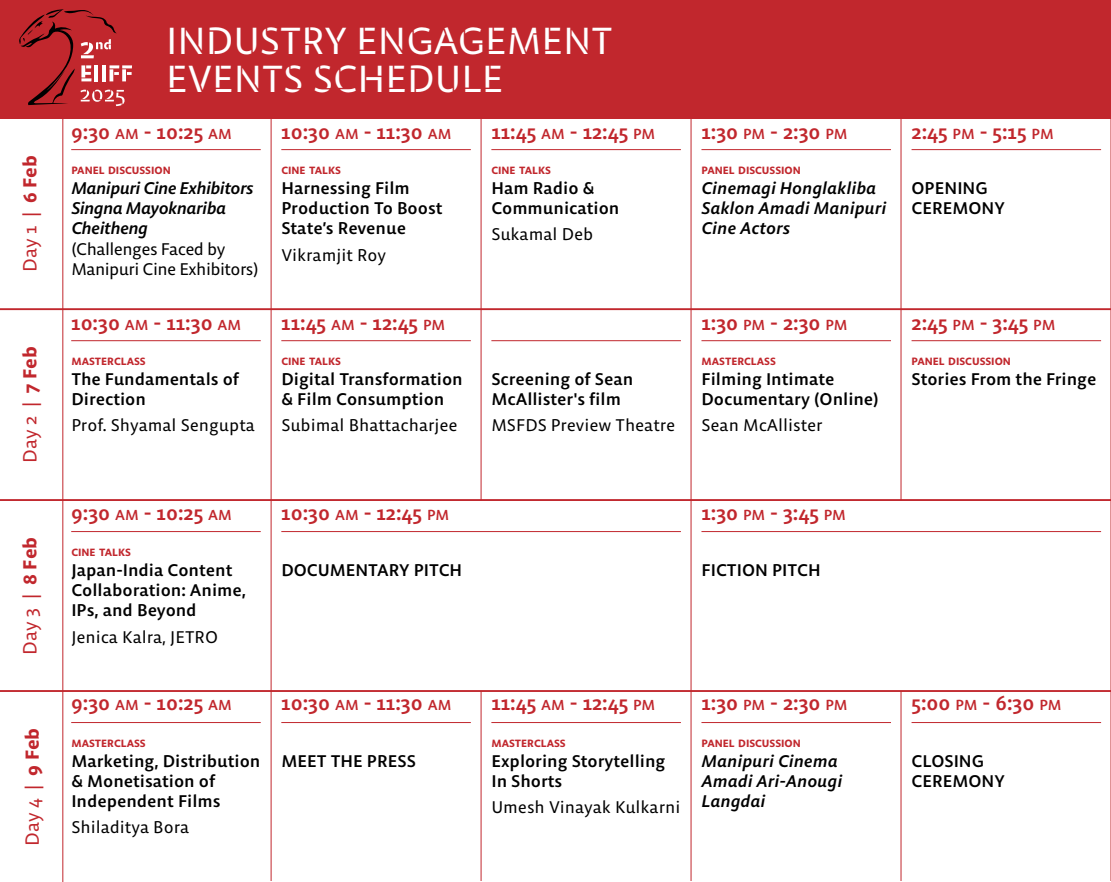
<style>
.page{position:relative;width:1111px;height:882px;background:#fff}
.page>*{position:absolute;margin:0;border:0;box-sizing:border-box;transform-origin:0 0}
.t1{font:37.45px/37.4px "Bespoke Stencil";color:#fff}
.t2{font:500 20.47px "Bespoke Sans";color:#c1272d}
.t3{font:18.72px "Bespoke Sans";color:#c1272d}
.t4{font:500 16.8px/20.1px "Bespoke Sans";color:#000}
.t5{font:16.8px "Bespoke Sans";color:#000}
.t6{font:italic 500 16.8px/20.1px "Bespoke Sans";letter-spacing:-.005em;color:#000}
.t7{font:italic 500 16.8px/20.1px "Bespoke Sans";letter-spacing:-.03em;color:#000}
.t8{font:16.8px/20.1px "Bespoke Sans";letter-spacing:-.03em;color:#000}
.t9{font:700 10.5px "Bespoke Sans";color:#c1272d}
.s1{font-weight:700}
.s2{font-size:14.35px}
</style>
<div class="page">
<div style="left:0;top:0;width:1110px;height:118px;background:#c1272d"></div>
<svg style="left:19px;top:9px;width:113px;height:97px"></svg>
<hr style="left:0;top:308px;width:1110px;height:2px;background:#c1272d">
<hr style="left:0;top:499px;width:1110px;height:2px;background:#c1272d">
<hr style="left:0;top:690px;width:1110px;height:2px;background:#c1272d">
<hr style="left:62px;top:118px;width:1px;height:764px;background:#c1272d">
<hr style="left:1110px;top:117px;width:1px;height:764px;background:#c1272d">
<hr style="left:0;top:118px;width:1110px;height:1px;background:#c1272d">
<hr style="left:71px;top:149px;width:190px;height:1px;background:#c1272d">
<hr style="left:491px;top:149px;width:189px;height:1px;background:#c1272d">
<hr style="left:701px;top:149px;width:189px;height:1px;background:#c1272d">
<hr style="left:911px;top:149px;width:189px;height:1px;background:#c1272d">
<hr style="left:71px;top:340px;width:190px;height:1px;background:#c1272d">
<hr style="left:491px;top:340px;width:189px;height:1px;background:#c1272d">
<hr style="left:701px;top:340px;width:189px;height:1px;background:#c1272d">
<hr style="left:911px;top:340px;width:189px;height:1px;background:#c1272d">
<hr style="left:71px;top:531px;width:190px;height:1px;background:#c1272d">
<hr style="left:701px;top:531px;width:399px;height:1px;background:#c1272d">
<hr style="left:71px;top:722px;width:190px;height:1px;background:#c1272d">
<hr style="left:281px;top:149px;width:189px;height:1px;background:#c1272d">
<hr style="left:281px;top:340px;width:189px;height:1px;background:#c1272d">
<hr style="left:281px;top:531px;width:399px;height:1px;background:#c1272d">
<hr style="left:281px;top:722px;width:189px;height:1px;background:#c1272d">
<hr style="left:491px;top:722px;width:189px;height:1px;background:#c1272d">
<hr style="left:701px;top:722px;width:189px;height:1px;background:#c1272d">
<hr style="left:911px;top:722px;width:189px;height:1px;background:#c1272d">
<hr style="left:271px;top:117px;width:1px;height:764px;background:#c1272d">
<hr style="left:480px;top:691px;width:1px;height:190px;background:#c1272d">
<hr style="left:480px;top:117px;width:1px;height:383px;background:#c1272d">
<hr style="left:690px;top:117px;width:1px;height:764px;background:#c1272d">
<hr style="left:900px;top:691px;width:1px;height:190px;background:#c1272d">
<hr style="left:900px;top:117px;width:1px;height:383px;background:#c1272d">
<p class="t3" style="left:19px;top:272px;width:119px;rotate:-90deg">Day 1 | <span class="s1">6 Feb</span></p>
<p class="t3" style="left:19px;top:463px;width:118px;rotate:-90deg">Day 2 | <span class="s1">7 Feb</span></p>
<p class="t3" style="left:19px;top:655px;width:119px;rotate:-90deg">Day 3 | <span class="s1">8 Feb</span></p>
<p class="t3" style="left:21px;top:846px;width:120px;rotate:-90deg">Day 4 | <span class="s1">9 Feb</span></p>
<h1 class="t1" style="left:166px;top:23px;width:448px">INDUSTRY ENGAGEMENT<br>EVENTS SCHEDULE</h1>
<p class="t2" style="left:71px;top:119px;width:162px">9:30 <span class="s2">AM</span> - 10:25 <span class="s2">AM</span></p>
<p class="t2" style="left:281px;top:119px;width:171px">10:30 <span class="s2">AM</span> - 11:30 <span class="s2">AM</span></p>
<p class="t2" style="left:491px;top:119px;width:165px">11:45 <span class="s2">AM</span> - 12:45 <span class="s2">PM</span></p>
<p class="t9" style="left:71px;top:164px;width:101px">PANEL DISCUSSION</p>
<p class="t7" style="left:71px;top:178px;width:184px">Manipuri Cine Exhibitors<br>Singna Mayoknariba<br>Cheitheng</p>
<p class="t8" style="left:71px;top:239px;width:188px">(Challenges Faced by<br>Manipuri Cine Exhibitors)</p>
<p class="t9" style="left:281px;top:164px;width:61px">CINE TALKS</p>
<p class="t4" style="left:281px;top:178px;width:163px">Harnessing Film<br>Production To Boost<br>State’s Revenue</p>
<p class="t5" style="left:281px;top:244px;width:106px">Vikramjit Roy</p>
<p class="t9" style="left:491px;top:164px;width:61px">CINE TALKS</p>
<p class="t4" style="left:491px;top:178px;width:129px">Ham Radio &amp;<br>Communication</p>
<p class="t5" style="left:491px;top:224px;width:103px">Sukamal Deb</p>
<p class="t2" style="left:701px;top:119px;width:148px">1:30 <span class="s2">PM</span> - 2:30 <span class="s2">PM</span></p>
<p class="t9" style="left:701px;top:164px;width:101px">PANEL DISCUSSION</p>
<p class="t6" style="left:701px;top:178px;width:186px">Cinemagi Honglakliba<br>Saklon Amadi Manipuri<br>Cine Actors</p>
<p class="t2" style="left:911px;top:119px;width:144px">2:45 <span class="s2">PM</span> - 5:15 <span class="s2">PM</span></p>
<p class="t4" style="left:911px;top:178px;width:95px">OPENING<br>CEREMONY</p>
<p class="t2" style="left:71px;top:310px;width:171px">10:30 <span class="s2">AM</span> - 11:30 <span class="s2">AM</span></p>
<p class="t2" style="left:281px;top:310px;width:165px">11:45 <span class="s2">AM</span> - 12:45 <span class="s2">PM</span></p>
<p class="t2" style="left:701px;top:310px;width:148px">1:30 <span class="s2">PM</span> - 2:30 <span class="s2">PM</span></p>
<p class="t2" style="left:911px;top:310px;width:145px">2:45 <span class="s2">PM</span> - 3:45 <span class="s2">PM</span></p>
<p class="t9" style="left:71px;top:355px;width:76px">MASTERCLASS</p>
<p class="t4" style="left:71px;top:369px;width:169px">The Fundamentals of<br>Direction</p>
<p class="t5" style="left:71px;top:415px;width:185px">Prof. Shyamal Sengupta</p>
<p class="t9" style="left:281px;top:355px;width:61px">CINE TALKS</p>
<p class="t4" style="left:281px;top:369px;width:183px">Digital Transformation &amp; Film Consumption</p>
<p class="t5" style="left:281px;top:415px;width:178px">Subimal Bhattacharjee</p>
<p class="t9" style="left:701px;top:355px;width:76px">MASTERCLASS</p>
<p class="t4" style="left:701px;top:369px;width:179px">Filming Intimate<br>Documentary (Online)</p>
<p class="t5" style="left:701px;top:415px;width:123px">Sean McAllister</p>
<p class="t9" style="left:911px;top:355px;width:101px">PANEL DISCUSSION</p>
<p class="t4" style="left:491px;top:369px;width:143px">Screening of Sean</p>
<p class="t4" style="left:911px;top:369px;width:186px">Stories From the Fringe</p>
<p class="t4" style="left:491px;top:389px;width:131px">McAllister's film</p>
<p class="t5" style="left:491px;top:415px;width:185px">MSFDS Preview Theatre</p>
<p class="t2" style="left:71px;top:500px;width:162px">9:30 <span class="s2">AM</span> - 10:25 <span class="s2">AM</span></p>
<p class="t2" style="left:281px;top:500px;width:169px">10:30 <span class="s2">AM</span> - 12:45 <span class="s2">PM</span></p>
<p class="t2" style="left:701px;top:500px;width:146px">1:30 <span class="s2">PM</span> - 3:45 <span class="s2">PM</span></p>
<p class="t9" style="left:71px;top:546px;width:61px">CINE TALKS</p>
<p class="t4" style="left:71px;top:560px;width:176px">Japan-India Content<br>Collaboration: Anime,<br>IPs, and Beyond</p>
<p class="t5" style="left:71px;top:626px;width:148px">Jenica Kalra, JETRO</p>
<p class="t4" style="left:281px;top:560px;width:182px">DOCUMENTARY PITCH</p>
<p class="t4" style="left:701px;top:560px;width:121px">FICTION PITCH</p>
<p class="t2" style="left:71px;top:690px;width:162px">9:30 <span class="s2">AM</span> - 10:25 <span class="s2">AM</span></p>
<p class="t2" style="left:281px;top:690px;width:171px">10:30 <span class="s2">AM</span> - 11:30 <span class="s2">AM</span></p>
<p class="t2" style="left:701px;top:690px;width:148px">1:30 <span class="s2">PM</span> - 2:30 <span class="s2">PM</span></p>
<p class="t2" style="left:911px;top:690px;width:151px">5:00 <span class="s2">PM</span> - 6:30 <span class="s2">PM</span></p>
<p class="t2" style="left:491px;top:690px;width:165px">11:45 <span class="s2">AM</span> - 12:45 <span class="s2">PM</span></p>
<p class="t9" style="left:71px;top:737px;width:76px">MASTERCLASS</p>
<p class="t4" style="left:71px;top:751px;width:190px">Marketing, Distribution &amp; Monetisation of<br>Independent Films</p>
<p class="t5" style="left:71px;top:817px;width:119px">Shiladitya Bora</p>
<p class="t9" style="left:491px;top:737px;width:76px">MASTERCLASS</p>
<p class="t4" style="left:491px;top:751px;width:175px">Exploring Storytelling<br>In Shorts</p>
<p class="t5" style="left:491px;top:797px;width:190px">Umesh Vinayak Kulkarni</p>
<p class="t9" style="left:701px;top:737px;width:101px">PANEL DISCUSSION</p>
<p class="t6" style="left:701px;top:751px;width:142px">Manipuri Cinema<br>Amadi Ari-Anougi<br>Langdai</p>
<p class="t4" style="left:281px;top:751px;width:136px">MEET THE PRESS</p>
<p class="t4" style="left:911px;top:751px;width:95px">CLOSING<br>CEREMONY</p>
</div>
